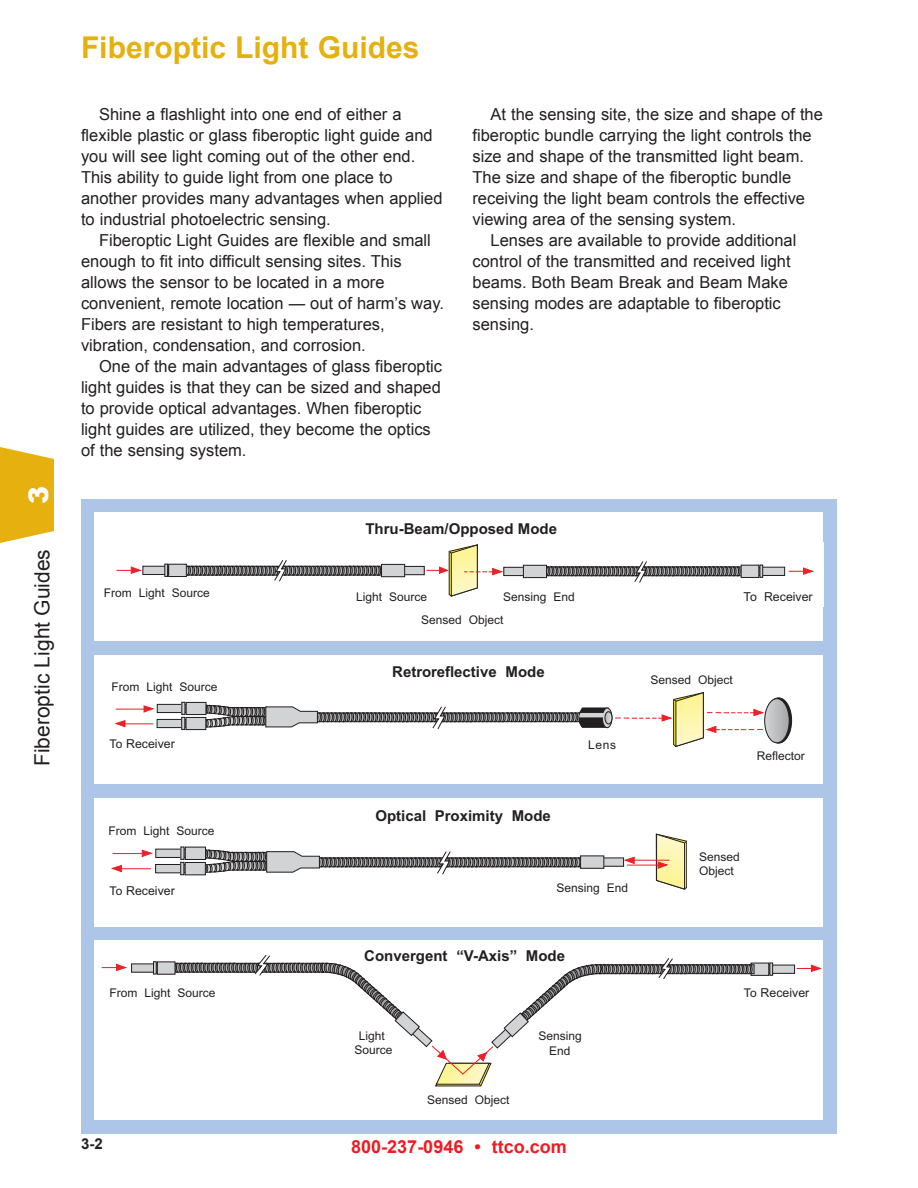
<style>
.page{position:relative;width:918px;height:1188px;background:#fff}
.page>*{position:absolute;margin:0;border:0;box-sizing:border-box;transform-origin:0 0}
.t1{font:700 30px "Arial";color:#e6b00e}
.t2{font:900 27px "Arial";color:#fff}
.t3{font:21px "Arial";color:#231f20}
.t4{font:700 18px "Arial";color:#ed1c24}
.t5{font:16.5px "Arial";color:#231f20}
.t6{font:700 15px "Arial";color:#231f20}
.t7{font:700 15px "Arial";color:#231f20}
.t8{font:12.3px "Arial";color:#231f20}
.t9{font:12px/14.4px "Arial";color:#231f20;text-align:center}
.s1{font-size:12px}
</style>
<div class="page">
<div style="left:81px;top:499px;width:756px;height:634px;background:#adc5e7"></div>
<div style="left:94px;top:512px;width:730px;height:129px;background:#fff"></div>
<div style="left:94px;top:655px;width:730px;height:128px;background:#fff"></div>
<div style="left:94px;top:798px;width:730px;height:128px;background:#fff"></div>
<div style="left:94px;top:941px;width:730px;height:179px;background:#fff"></div>
<div style="left:143px;top:566px;width:26px;height:9px;background:#d2d3d4"></div>
<div style="left:143px;top:566px;width:26px;height:9px;border:1px solid #221e1f"></div>
<div style="left:169px;top:564px;width:17px;height:13px;background:#d2d3d4"></div>
<div style="left:169px;top:564px;width:18px;height:13px;border:1px solid #221e1f"></div>
<svg style="left:165px;top:564px;width:3px;height:13px"></svg>
<div style="left:404px;top:566px;width:20px;height:9px;background:#d2d3d4"></div>
<div style="left:404px;top:566px;width:20px;height:9px;border:1px solid #221e1f"></div>
<div style="left:382px;top:564px;width:23px;height:13px;background:#d2d3d4"></div>
<div style="left:381px;top:564px;width:24px;height:13px;border:1px solid #221e1f"></div>
<svg style="left:184px;top:560px;width:199px;height:22px"></svg>
<div style="left:504px;top:567px;width:20px;height:9px;background:#d2d3d4"></div>
<div style="left:504px;top:567px;width:20px;height:9px;border:1px solid #221e1f"></div>
<div style="left:523px;top:565px;width:24px;height:13px;background:#d2d3d4"></div>
<div style="left:523px;top:565px;width:24px;height:13px;border:1px solid #221e1f"></div>
<div style="left:759px;top:567px;width:26px;height:8px;background:#d2d3d4"></div>
<div style="left:759px;top:567px;width:26px;height:9px;border:1px solid #221e1f"></div>
<div style="left:741px;top:565px;width:18px;height:12px;background:#d2d3d4"></div>
<div style="left:741px;top:565px;width:18px;height:13px;border:1px solid #221e1f"></div>
<svg style="left:760px;top:565px;width:3px;height:13px"></svg>
<svg style="left:544px;top:561px;width:198px;height:22px"></svg>
<svg style="left:789px;top:568px;width:25px;height:7px"></svg>
<svg style="left:116px;top:567px;width:25px;height:7px"></svg>
<svg style="left:426px;top:544px;width:77px;height:52px"></svg>
<hr style="left:118px;top:723px;width:35px;height:1px;background:#ec2027">
<svg style="left:115px;top:720px;width:10px;height:7px"></svg>
<div style="left:765px;top:698px;width:27px;height:45px;background:#231f20;border-radius:50%"></div>
<div style="left:765px;top:698px;width:27px;height:45px;border:1px solid #221e1f;border-radius:50%"></div>
<svg style="left:765px;top:699px;width:24px;height:44px"></svg>
<div style="left:765px;top:699px;width:24px;height:44px;border:1px solid #221e1f;border-radius:50%"></div>
<hr style="left:116px;top:709px;width:35px;height:1px;background:#ec2027">
<svg style="left:144px;top:705px;width:10px;height:7px"></svg>
<div style="left:157px;top:719px;width:29px;height:9px;background:#d2d3d4"></div>
<div style="left:157px;top:719px;width:29px;height:9px;border:1px solid #221e1f"></div>
<div style="left:186px;top:717px;width:20px;height:13px;background:#d2d3d4"></div>
<div style="left:186px;top:717px;width:20px;height:13px;border:1px solid #221e1f"></div>
<div style="left:157px;top:704px;width:29px;height:9px;background:#d2d3d4"></div>
<div style="left:157px;top:704px;width:29px;height:9px;border:1px solid #221e1f"></div>
<div style="left:186px;top:702px;width:20px;height:13px;background:#d2d3d4"></div>
<div style="left:186px;top:702px;width:20px;height:13px;border:1px solid #221e1f"></div>
<svg style="left:182px;top:702px;width:3px;height:28px"></svg>
<svg style="left:204px;top:692px;width:560px;height:55px"></svg>
<hr style="left:115px;top:868px;width:36px;height:1px;background:#ec2027">
<svg style="left:112px;top:865px;width:10px;height:7px"></svg>
<hr style="left:113px;top:853px;width:36px;height:1px;background:#ec2027">
<svg style="left:142px;top:850px;width:10px;height:7px"></svg>
<svg style="left:203px;top:850px;width:388px;height:26px"></svg>
<div style="left:156px;top:864px;width:29px;height:9px;background:#d2d3d4"></div>
<div style="left:155px;top:864px;width:30px;height:9px;border:1px solid #221e1f"></div>
<div style="left:185px;top:862px;width:20px;height:13px;background:#d2d3d4"></div>
<div style="left:185px;top:862px;width:21px;height:13px;border:1px solid #221e1f"></div>
<div style="left:156px;top:849px;width:29px;height:8px;background:#d2d3d4"></div>
<div style="left:156px;top:849px;width:29px;height:9px;border:1px solid #221e1f"></div>
<div style="left:185px;top:847px;width:21px;height:12px;background:#d2d3d4"></div>
<div style="left:185px;top:847px;width:21px;height:13px;border:1px solid #221e1f"></div>
<svg style="left:181px;top:847px;width:3px;height:28px"></svg>
<div style="left:603px;top:858px;width:21px;height:8px;background:#d2d3d4"></div>
<div style="left:581px;top:856px;width:23px;height:12px;background:#d2d3d4"></div>
<hr style="left:627px;top:860px;width:42px;height:1px;background:#ec2027">
<svg style="left:624px;top:857px;width:11px;height:7px"></svg>
<hr style="left:627px;top:865px;width:32px;height:1px;background:#ec2027">
<svg style="left:656px;top:834px;width:31px;height:55px;background:#e0d49b"></svg>
<div style="left:132px;top:964px;width:25px;height:8px;background:#d2d3d4"></div>
<div style="left:131px;top:964px;width:27px;height:8px;border:1px solid #221e1f"></div>
<div style="left:157px;top:962px;width:18px;height:12px;background:#d2d3d4"></div>
<div style="left:157px;top:962px;width:18px;height:12px;border:1px solid #221e1f"></div>
<svg style="left:153px;top:962px;width:3px;height:12px"></svg>
<div style="left:769px;top:965px;width:26px;height:8px;background:#d2d3d4"></div>
<div style="left:769px;top:965px;width:26px;height:9px;border:1px solid #221e1f"></div>
<div style="left:751px;top:963px;width:18px;height:12px;background:#d2d3d4"></div>
<div style="left:751px;top:963px;width:18px;height:13px;border:1px solid #221e1f"></div>
<svg style="left:770px;top:963px;width:3px;height:12px"></svg>
<svg style="left:797px;top:965px;width:24px;height:7px"></svg>
<svg style="left:102px;top:964px;width:25px;height:7px"></svg>
<svg style="left:169px;top:955px;width:585px;height:131px"></svg>
<svg style="left:0;top:447px;width:54px;height:96px;background:#e9b92c"></svg>
<p class="t2" style="left:19px;top:504px;width:20px;rotate:-90deg">3</p>
<p class="t3" style="left:31px;top:766px;width:219px;rotate:-90deg">Fiberoptic Light Guides</p>
<p class="t1" style="left:81px;top:31px;width:340px">Fiberoptic Light Guides</p>
<p class="t5" style="left:99px;top:105px;width:304px">Shine a flashlight into one end of either a</p>
<p class="t5" style="left:81px;top:126px;width:353px">flexible plastic or glass fiberoptic light guide and</p>
<p class="t5" style="left:81px;top:147px;width:336px">you will see light coming out of the other end.</p>
<p class="t5" style="left:81px;top:168px;width:313px">This ability to guide light from one place to</p>
<p class="t5" style="left:81px;top:189px;width:363px">another provides many advantages when applied</p>
<p class="t5" style="left:81px;top:210px;width:251px">to industrial photoelectric sensing.</p>
<p class="t5" style="left:99px;top:231px;width:333px">Fiberoptic Light Guides are flexible and small</p>
<p class="t5" style="left:81px;top:252px;width:322px">enough to fit into difficult sensing sites. This</p>
<p class="t5" style="left:81px;top:273px;width:305px">allows the sensor to be located in a more</p>
<p class="t5" style="left:81px;top:294px;width:365px">convenient, remote location — out of harm’s way.</p>
<p class="t5" style="left:81px;top:315px;width:305px">Fibers are resistant to high temperatures,</p>
<p class="t5" style="left:81px;top:336px;width:286px">vibration, condensation, and corrosion.</p>
<p class="t5" style="left:99px;top:357px;width:345px">One of the main advantages of glass fiberoptic</p>
<p class="t5" style="left:81px;top:378px;width:362px">light guides is that they can be sized and shaped</p>
<p class="t5" style="left:81px;top:399px;width:342px">to provide optical advantages. When fiberoptic</p>
<p class="t5" style="left:81px;top:420px;width:351px">light guides are utilized, they become the optics</p>
<p class="t5" style="left:81px;top:441px;width:167px">of the sensing system.</p>
<p class="t5" style="left:491px;top:105px;width:334px">At the sensing site, the size and shape of the</p>
<p class="t5" style="left:473px;top:126px;width:341px">fiberoptic bundle carrying the light controls the</p>
<p class="t5" style="left:473px;top:147px;width:333px">size and shape of the transmitted light beam.</p>
<p class="t5" style="left:473px;top:168px;width:320px">The size and shape of the fiberoptic bundle</p>
<p class="t5" style="left:473px;top:189px;width:334px">receiving the light beam controls the effective</p>
<p class="t5" style="left:473px;top:210px;width:265px">viewing area of the sensing system.</p>
<p class="t5" style="left:491px;top:231px;width:307px">Lenses are available to provide additional</p>
<p class="t5" style="left:473px;top:252px;width:320px">control of the transmitted and received light</p>
<p class="t5" style="left:473px;top:273px;width:317px">beams. Both Beam Break and Beam Make</p>
<p class="t5" style="left:473px;top:294px;width:310px">sensing modes are adaptable to fiberoptic</p>
<p class="t5" style="left:473px;top:315px;width:63px">sensing.</p>
<p class="t9" style="left:104px;top:586px;width:107px">From Light Source</p>
<p class="t9" style="left:111px;top:680px;width:107px">From Light Source</p>
<p class="t8" style="left:109px;top:739px;width:67px"><span class="s1">To</span> Receiver</p>
<p class="t9" style="left:108px;top:825px;width:107px">From Light Source</p>
<p class="t8" style="left:109px;top:886px;width:67px"><span class="s1">To</span> Receiver</p>
<p class="t9" style="left:109px;top:987px;width:107px">From Light Source</p>
<p class="t6" style="left:365px;top:523px;width:193px">Thru-Beam/Opposed Mode</p>
<p class="t9" style="left:356px;top:591px;width:73px">Light Source</p>
<p class="t9" style="left:503px;top:591px;width:73px">Sensing End</p>
<p class="t9" style="left:421px;top:614px;width:84px">Sensed Object</p>
<p class="t6" style="left:392px;top:666px;width:154px">Retroreflective Mode</p>
<p class="t6" style="left:375px;top:810px;width:177px">Optical Proximity Mode</p>
<p class="t9" style="left:588px;top:739px;width:30px">Lens</p>
<p class="t9" style="left:556px;top:881px;width:73px">Sensing End</p>
<p class="t6" style="left:364px;top:950px;width:202px">Convergent “V-Axis” Mode</p>
<p class="t9" style="left:354px;top:1030px;width:39px">Light<br>Source</p>
<p class="t9" style="left:427px;top:1093px;width:84px">Sensed Object</p>
<p class="t9" style="left:538px;top:1030px;width:45px">Sensing<br>End</p>
<p class="t7" style="left:81px;top:1135px;width:23px">3-2</p>
<p class="t4" style="left:351px;top:1136px;width:217px">800-237-0946 • ttco.com</p>
<p class="t8" style="left:743px;top:592px;width:71px">To Receiver</p>
<p class="t9" style="left:651px;top:674px;width:84px">Sensed Object</p>
<p class="t9" style="left:757px;top:750px;width:49px">Reflector</p>
<p class="t9" style="left:699px;top:850px;width:42px;text-align:left">Sensed<br>Object</p>
<p class="t8" style="left:744px;top:988px;width:67px"><span class="s1">To</span> Receiver</p>
</div>
